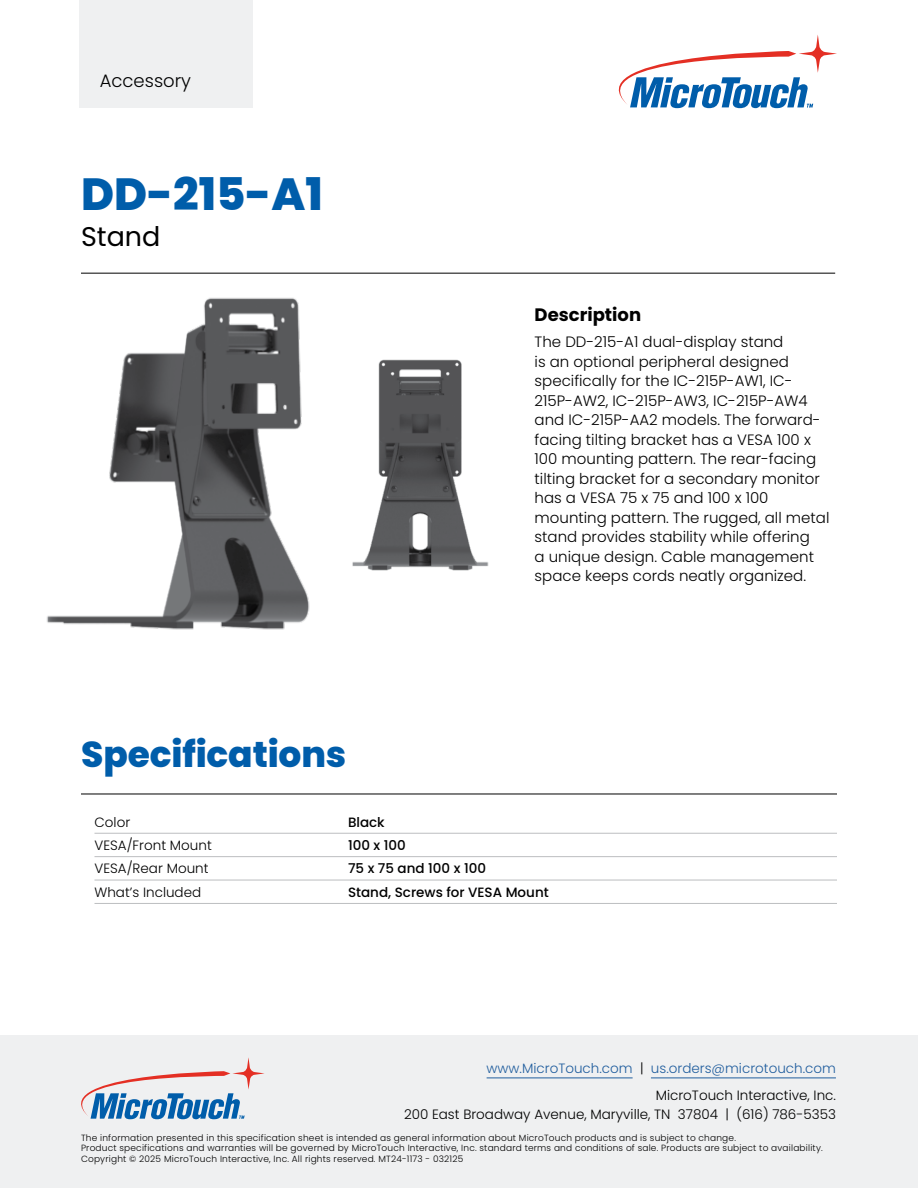
<style>
.page{position:relative;width:918px;height:1188px;background:#fff}
.page>*{position:absolute;margin:0;border:0;box-sizing:border-box;transform-origin:0 0}
.Product_Model{font:800 45px "Poppins";color:#005daa}
.Page_Header{font:800 36px "Poppins";letter-spacing:-.005em;color:#005daa}
.Product_Type{font:27px "Poppins";color:#000}
.Body_Head{font:700 18px "Poppins";color:#000}
.Series{font:300 18px "Poppins";color:#000}
.Body{font:300 15px/19.5px "Poppins";color:#000}
.Contact{font:300 13.5px/19.5px "Poppins";color:#000;text-align:right}
.Bullets{font:500 13.5px "Poppins";color:#000}
.Bullets-2{font:300 13.5px "Poppins";color:#000}
.Contact-2{font:300 13.5px "Poppins";color:#215e9e}
.Legal{font:300 9px/10.8px "Poppins";letter-spacing:.02em;color:#000}
.s1{color:#000}
</style>
<div class="page">
<svg style="left:618px;top:35px;width:219px;height:73px"></svg>
<hr style="left:81px;top:273px;width:754px;height:1px;background:#000">
<div style="left:80px;top:0;width:173px;height:108px;background:#eff0f1"></div>
<img style="left:46px;top:272px;width:304px;height:358px">
<img style="left:321px;top:336px;width:168px;height:258px">
<hr style="left:81px;top:794px;width:756px;height:1px;background:#000">
<hr style="left:94px;top:833px;width:743px;height:1px;background:#bcbec0">
<hr style="left:94px;top:856px;width:743px;height:1px;background:#bcbec0">
<hr style="left:94px;top:880px;width:743px;height:1px;background:#bcbec0">
<hr style="left:94px;top:903px;width:743px;height:1px;background:#bcbec0">
<div style="left:0;top:1036px;width:918px;height:152px;background:#eff0f1"></div>
<svg style="left:81px;top:1057px;width:183px;height:62px"></svg>
<hr style="left:487px;top:1078px;width:146px;height:1px;background:#215e9e">
<hr style="left:651px;top:1078px;width:185px;height:1px;background:#215e9e">
<p class="Series" style="left:100px;top:71px;width:93px">Accessory</p>
<p class="Product_Model" style="left:81px;top:168px;width:244px">DD-215-A1</p>
<p class="Product_Type" style="left:81px;top:221px;width:81px">Stand</p>
<p class="Page_Header" style="left:81px;top:733px;width:267px">Specifications</p>
<p class="Body_Head" style="left:535px;top:304px;width:108px">Description</p>
<p class="Body" style="left:535px;top:332px;width:296px">The DD-215-A1 dual-display stand<br>is an optional peripheral designed specifically for the IC-215P-AW1, IC-215P-AW2, IC-215P-AW3, IC-215P-AW4 and IC-215P-AA2 models. The forward&shy;facing tilting bracket has a VESA 100 x 100 mounting pattern. The rear-facing tilting bracket for a secondary monitor has a VESA 75 x 75 and 100 x 100 mounting pattern. The rugged, all metal stand provides stability while offering<br>a unique design. Cable management space keeps cords neatly organized.</p>
<p class="Bullets-2" style="left:94px;top:814px;width:37px">Color</p>
<p class="Bullets" style="left:348px;top:814px;width:38px">Black</p>
<p class="Bullets-2" style="left:94px;top:837px;width:119px">VESA/Front Mount</p>
<p class="Bullets" style="left:348px;top:837px;width:59px">100 x 100</p>
<p class="Bullets-2" style="left:94px;top:861px;width:116px">VESA/Rear Mount</p>
<p class="Bullets" style="left:348px;top:861px;width:140px">75 x 75 and 100 x 100</p>
<p class="Bullets-2" style="left:94px;top:884px;width:108px">What’s Included</p>
<p class="Bullets" style="left:348px;top:884px;width:202px">Stand, Screws for VESA Mount</p>
<p class="Contact-2" style="left:487px;top:1061px;width:351px">www.MicroTouch.com <span class="s1">|</span> us.orders@microtouch.com</p>
<p class="Contact" style="left:404px;top:1085px;width:433px">MicroTouch Interactive, Inc.<br>200 East Broadway Avenue, Maryville, TN 37804 | (616) 786-5353</p>
<p class="Legal" style="left:81px;top:1132px;width:743px">The information presented in this specification sheet is intended as general information about MicroTouch products and is subject to change.<br>Product specifications and warranties will be governed by MicroTouch Interactive, Inc. standard terms and conditions of sale. Products are subject to availability.<br>Copyright © 2025 MicroTouch Interactive, Inc. All rights reserved. MT24-1173 - 032125</p>
</div>
